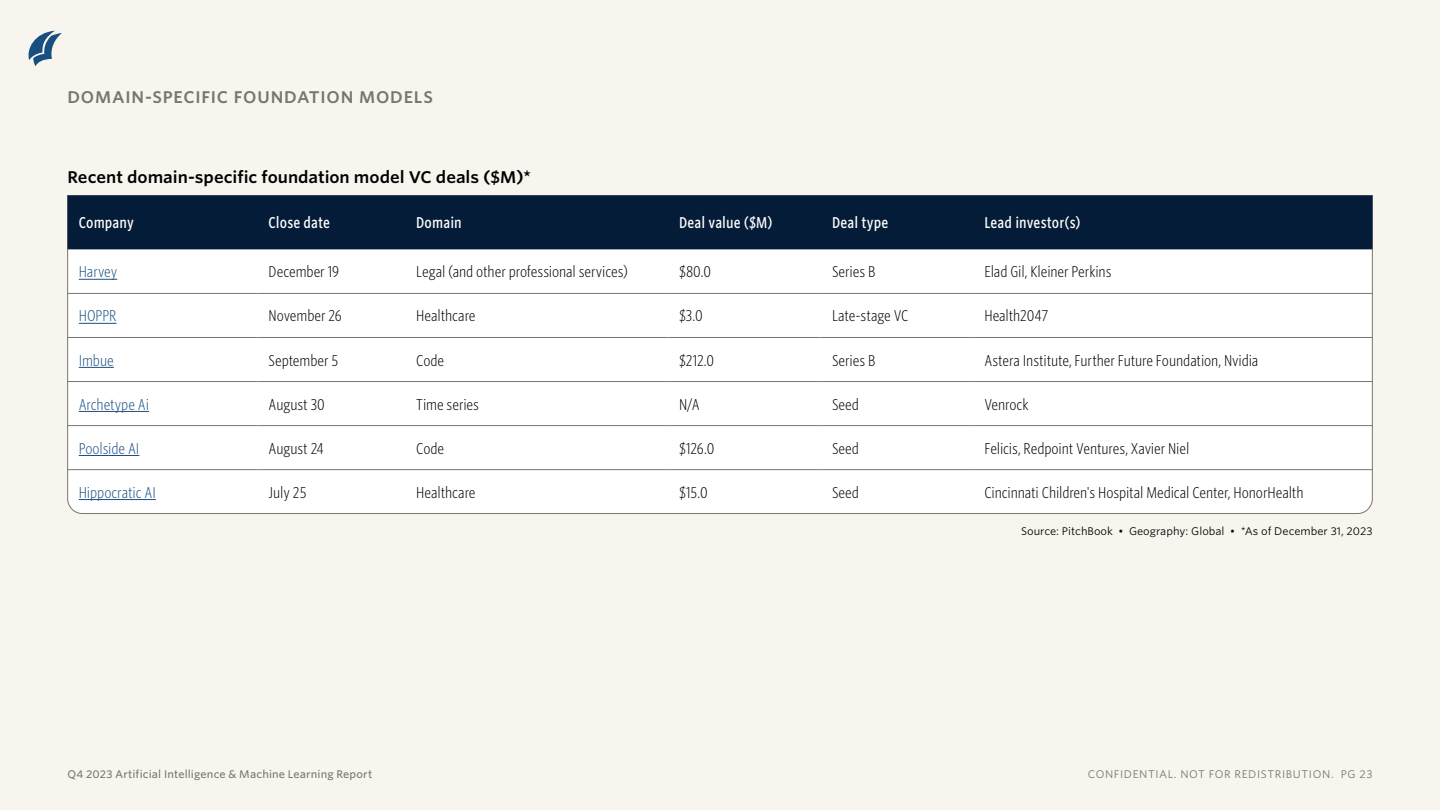
<style>
.page{position:relative;width:1440px;height:810px;background:#f8f5ef}
.page>*{position:absolute;margin:0;border:0;box-sizing:border-box;transform-origin:0 0}
.ETR_Table_title{font:600 16.25px "Whitney S Sm";color:#000}
.ETR_Section_tag{font:600 16.25px "Whitney S Sm";letter-spacing:.045em;color:#78766f}
.ETR_Table_text{font:300 15px "Whitney Cond S Sm";letter-spacing:-.005em;color:#000}
.ETR_Table_header_row{font:500 15px "Whitney Cond S Sm";letter-spacing:.01em;color:#fff}
.ETR_Table_text-2{font:300 15px "Whitney Cond S Sm";letter-spacing:-.005em;color:#1d5080}
.ETR_Source_tag{font:10.62px "Whitney S Sm";color:#000}
.t1{font:500 10.62px "Whitney S Sm";letter-spacing:.01em;color:#78766f}
.t2{font:10.62px "Whitney S Sm";letter-spacing:.055em;color:#78766f}
</style>
<div class="page">
<svg style="left:28px;top:31px;width:34px;height:35px"></svg>
<div style="left:67px;top:195px;width:1306px;height:319px;background:#fff"></div>
<div style="left:68px;top:195px;width:1304px;height:54px;background:#051c38"></div>
<hr style="left:68px;top:293px;width:189px;height:1px;background:#78766f">
<hr style="left:257px;top:293px;width:148px;height:1px;background:#78766f">
<hr style="left:405px;top:293px;width:263px;height:1px;background:#78766f">
<hr style="left:668px;top:293px;width:153px;height:1px;background:#78766f">
<hr style="left:821px;top:293px;width:152px;height:1px;background:#78766f">
<hr style="left:973px;top:293px;width:399px;height:1px;background:#78766f">
<hr style="left:68px;top:337px;width:189px;height:1px;background:#78766f">
<hr style="left:257px;top:337px;width:148px;height:1px;background:#78766f">
<hr style="left:405px;top:337px;width:263px;height:1px;background:#78766f">
<hr style="left:668px;top:337px;width:153px;height:1px;background:#78766f">
<hr style="left:821px;top:337px;width:152px;height:1px;background:#78766f">
<hr style="left:973px;top:337px;width:399px;height:1px;background:#78766f">
<hr style="left:68px;top:381px;width:189px;height:1px;background:#78766f">
<hr style="left:257px;top:381px;width:148px;height:1px;background:#78766f">
<hr style="left:405px;top:381px;width:263px;height:1px;background:#78766f">
<hr style="left:668px;top:381px;width:153px;height:1px;background:#78766f">
<hr style="left:821px;top:381px;width:152px;height:1px;background:#78766f">
<hr style="left:973px;top:381px;width:399px;height:1px;background:#78766f">
<hr style="left:68px;top:425px;width:189px;height:1px;background:#78766f">
<hr style="left:257px;top:425px;width:148px;height:1px;background:#78766f">
<hr style="left:405px;top:425px;width:263px;height:1px;background:#78766f">
<hr style="left:668px;top:425px;width:153px;height:1px;background:#78766f">
<hr style="left:821px;top:425px;width:152px;height:1px;background:#78766f">
<hr style="left:973px;top:425px;width:399px;height:1px;background:#78766f">
<hr style="left:68px;top:469px;width:189px;height:1px;background:#78766f">
<hr style="left:257px;top:469px;width:148px;height:1px;background:#78766f">
<hr style="left:405px;top:469px;width:263px;height:1px;background:#78766f">
<hr style="left:668px;top:469px;width:153px;height:1px;background:#78766f">
<hr style="left:821px;top:469px;width:152px;height:1px;background:#78766f">
<hr style="left:973px;top:469px;width:399px;height:1px;background:#78766f">
<hr style="left:79px;top:279px;width:38px;height:1px;background:#1d5080">
<hr style="left:79px;top:323px;width:38px;height:1px;background:#1d5080">
<hr style="left:79px;top:367px;width:35px;height:1px;background:#1d5080">
<hr style="left:79px;top:411px;width:70px;height:1px;background:#1d5080">
<hr style="left:79px;top:455px;width:60px;height:1px;background:#1d5080">
<hr style="left:79px;top:499px;width:77px;height:1px;background:#1d5080">
<p class="ETR_Section_tag" style="left:68px;top:86px;width:367px">DOMAIN-SPECIFIC FOUNDATION MODELS</p>
<p class="ETR_Table_title" style="left:68px;top:166px;width:465px">Recent domain-specific foundation model VC deals ($M)*</p>
<p class="ETR_Table_header_row" style="left:79px;top:213px;width:57px">Company</p>
<p class="ETR_Table_header_row" style="left:269px;top:213px;width:63px">Close date</p>
<p class="ETR_Table_header_row" style="left:416px;top:213px;width:47px">Domain</p>
<p class="ETR_Table_header_row" style="left:679px;top:213px;width:95px">Deal value ($M)</p>
<p class="ETR_Table_header_row" style="left:832px;top:213px;width:58px">Deal type</p>
<p class="ETR_Table_header_row" style="left:984px;top:213px;width:98px">Lead investor(s)</p>
<p class="ETR_Table_text-2" style="left:79px;top:262px;width:40px">Harvey</p>
<p class="ETR_Table_text" style="left:269px;top:262px;width:72px">December 19</p>
<p class="ETR_Table_text" style="left:416px;top:262px;width:213px">Legal (and other professional services)</p>
<p class="ETR_Table_text" style="left:679px;top:262px;width:33px">$80.0</p>
<p class="ETR_Table_text" style="left:832px;top:262px;width:45px">Series B</p>
<p class="ETR_Table_text" style="left:984px;top:262px;width:129px">Elad Gil, Kleiner Perkins</p>
<p class="ETR_Table_text-2" style="left:79px;top:306px;width:39px">HOPPR</p>
<p class="ETR_Table_text" style="left:269px;top:306px;width:75px">November 26</p>
<p class="ETR_Table_text" style="left:416px;top:306px;width:61px">Healthcare</p>
<p class="ETR_Table_text" style="left:679px;top:306px;width:25px">$3.0</p>
<p class="ETR_Table_text" style="left:832px;top:306px;width:78px">Late-stage VC</p>
<p class="ETR_Table_text" style="left:984px;top:306px;width:65px">Health2047</p>
<p class="ETR_Table_text-2" style="left:79px;top:350px;width:37px">Imbue</p>
<p class="ETR_Table_text" style="left:269px;top:350px;width:71px">September 5</p>
<p class="ETR_Table_text" style="left:416px;top:350px;width:30px">Code</p>
<p class="ETR_Table_text" style="left:679px;top:350px;width:37px">$212.0</p>
<p class="ETR_Table_text" style="left:832px;top:350px;width:45px">Series B</p>
<p class="ETR_Table_text" style="left:984px;top:350px;width:275px">Astera Institute, Further Future Foundation, Nvidia</p>
<p class="ETR_Table_text-2" style="left:79px;top:394px;width:72px">Archetype Ai</p>
<p class="ETR_Table_text" style="left:269px;top:394px;width:58px">August 30</p>
<p class="ETR_Table_text" style="left:416px;top:394px;width:64px">Time series</p>
<p class="ETR_Table_text" style="left:679px;top:394px;width:22px">N/A</p>
<p class="ETR_Table_text" style="left:832px;top:394px;width:29px">Seed</p>
<p class="ETR_Table_text" style="left:984px;top:394px;width:46px">Venrock</p>
<p class="ETR_Table_text-2" style="left:79px;top:439px;width:62px">Poolside AI</p>
<p class="ETR_Table_text" style="left:269px;top:439px;width:57px">August 24</p>
<p class="ETR_Table_text" style="left:416px;top:439px;width:30px">Code</p>
<p class="ETR_Table_text" style="left:679px;top:439px;width:37px">$126.0</p>
<p class="ETR_Table_text" style="left:832px;top:439px;width:29px">Seed</p>
<p class="ETR_Table_text" style="left:984px;top:439px;width:207px">Felicis, Redpoint Ventures, Xavier Niel</p>
<p class="ETR_Table_text-2" style="left:79px;top:483px;width:79px">Hippocratic AI</p>
<p class="ETR_Table_text" style="left:269px;top:483px;width:39px">July 25</p>
<p class="ETR_Table_text" style="left:416px;top:483px;width:61px">Healthcare</p>
<p class="ETR_Table_text" style="left:679px;top:483px;width:30px">$15.0</p>
<p class="ETR_Table_text" style="left:832px;top:483px;width:29px">Seed</p>
<p class="ETR_Table_text" style="left:984px;top:483px;width:321px">Cincinnati Children's Hospital Medical Center, HonorHealth</p>
<p class="ETR_Source_tag" style="left:1021px;top:523px;width:353px">Source: PitchBook • Geography: Global • *As of December 31, 2023</p>
<p class="t1" style="left:68px;top:767px;width:306px">Q4 2023 Artificial Intelligence &amp; Machine Learning Report</p>
<p class="t2" style="left:1088px;top:767px;width:286px">CONFIDENTIAL. NOT FOR REDISTRIBUTION. PG 23</p>
</div>
